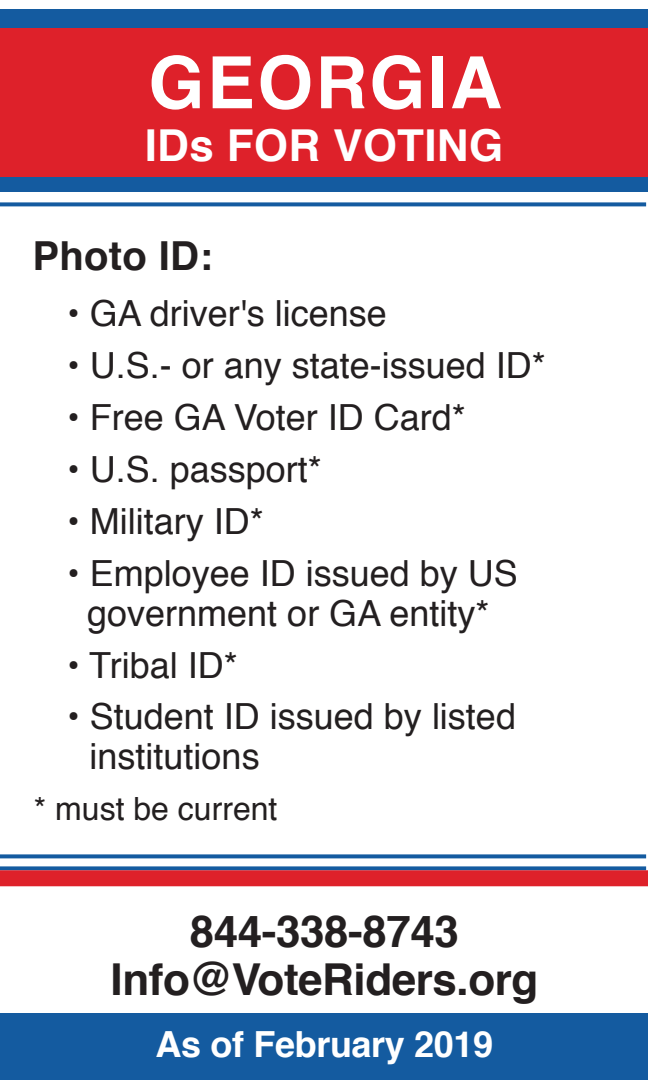
<style>
.page{position:relative;width:648px;height:1080px;background:#fff}
.page>*{position:absolute;margin:0;border:0;box-sizing:border-box;transform-origin:0 0}
.t1{font:700 72px "Helvetica";letter-spacing:.03em;color:#fff}
.t2{font:700 44px/48px "Helvetica";letter-spacing:-.01em;color:#231f20;text-align:center}
.t3{font:700 44px "Helvetica";letter-spacing:.005em;color:#fff}
.t4{font:700 40px "Helvetica";letter-spacing:.01em;color:#231f20}
.t5{font:36px/40px "Helvetica";color:#231f20;text-align:center}
.t6{font:700 36px "Helvetica";letter-spacing:-.01em;color:#fff}
.t7{font:32px "Helvetica";color:#231f20}
</style>
<div class="page">
<div style="left:0;top:9px;width:648px;height:183px;background:#145ba0"></div>
<div style="left:0;top:28px;width:648px;height:149px;background:#de212a"></div>
<svg style="left:0;top:866px;width:646px;height:4px;background:#2b6ba9"></svg>
<svg style="left:0;top:854px;width:646px;height:4px;background:#2b6ba9"></svg>
<svg style="left:0;top:202px;width:646px;height:4px;background:#2b6ba9"></svg>
<div style="left:0;top:870px;width:648px;height:16px;background:#de212a"></div>
<div style="left:0;top:1014px;width:648px;height:66px;background:#145ba0"></div>
<h1 class="t1" style="left:149px;top:25px;width:355px">GEORGIA</h1>
<p class="t3" style="left:145px;top:110px;width:360px">IDs FOR VOTING</p>
<p class="t4" style="left:32px;top:224px;width:182px">Photo ID:</p>
<p class="t5" style="left:67px;top:294px;width:321px">• GA driver's license</p>
<p class="t5" style="left:67px;top:346px;width:480px">• U.S.- or any state-issued ID*</p>
<p class="t5" style="left:67px;top:398px;width:400px">• Free GA Voter ID Card*</p>
<p class="t5" style="left:67px;top:450px;width:256px">• U.S. passport*</p>
<p class="t5" style="left:67px;top:502px;width:198px">• Military ID*</p>
<p class="t5" style="left:67px;top:554px;width:452px">• Employee ID issued by US government or GA entity*</p>
<p class="t5" style="left:67px;top:646px;width:172px">• Tribal ID*</p>
<p class="t5" style="left:90px;top:698px;width:428px;text-align:left;text-indent:-22px">• Student ID issued by listed institutions</p>
<p class="t7" style="left:34px;top:784px;width:245px">* must be current</p>
<p class="t2" style="left:111px;top:908px;width:429px">844-338-8743<br>Info@VoteRiders.org</p>
<p class="t6" style="left:156px;top:1016px;width:339px">As of February 2019</p>
</div>
